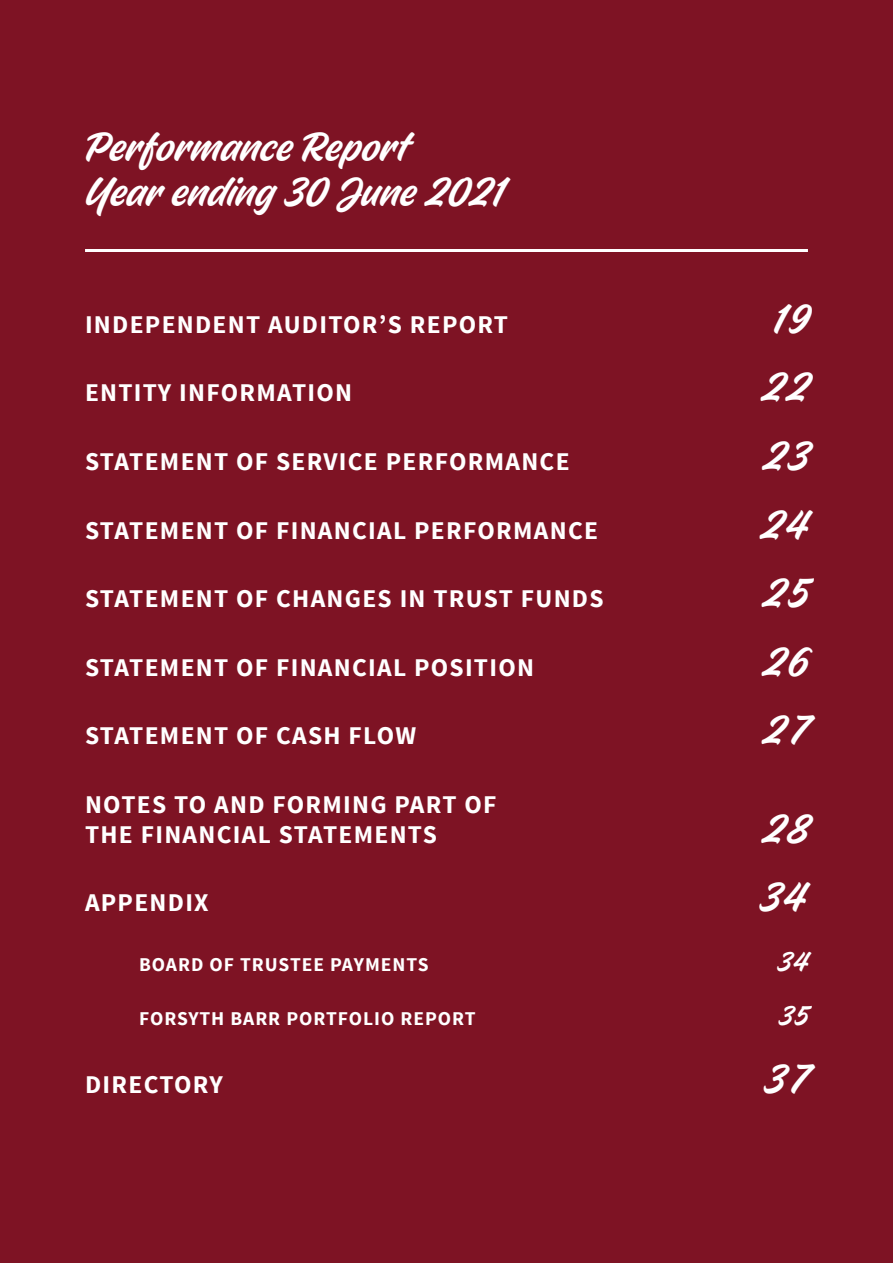
<style>
.page{position:relative;width:893px;height:1263px;background:#7e1324}
.page>*{position:absolute;margin:0;border:0;box-sizing:border-box;transform-origin:0 0}
.t1{font:45px/45px "Fineday Style Twonon connect";color:#fff}
.t2{font:30px "Fineday Style Twonon connect";color:#fff}
.t3{font:700 25.5px/30px "Source Sans Pro";letter-spacing:.05em;color:#fff}
.t4{font:700 19.5px "Source Sans Pro";letter-spacing:.05em;color:#fff}
</style>
<div class="page">
<hr style="left:85px;top:249px;width:723px;height:3px;background:#fff">
<h1 class="t1" style="left:85px;top:130px;width:420px">Performance Report<br>Year ending 30 June 2021</h1>
<p class="t3" style="left:85px;top:310px;width:425px">INDEPENDENT AUDITOR’S REPORT</p>
<h1 class="t1" style="left:771px;top:302px;width:38px">19</h1>
<p class="t3" style="left:85px;top:379px;width:269px">ENTITY INFORMATION</p>
<h1 class="t1" style="left:761px;top:370px;width:48px">22</h1>
<p class="t3" style="left:85px;top:447px;width:486px">STATEMENT OF SERVICE PERFORMANCE</p>
<h1 class="t1" style="left:762px;top:439px;width:47px">23</h1>
<p class="t3" style="left:85px;top:516px;width:515px">STATEMENT OF FINANCIAL PERFORMANCE</p>
<h1 class="t1" style="left:760px;top:507px;width:49px">24</h1>
<p class="t3" style="left:85px;top:584px;width:520px">STATEMENT OF CHANGES IN TRUST FUNDS</p>
<h1 class="t1" style="left:762px;top:576px;width:47px">25</h1>
<p class="t3" style="left:85px;top:653px;width:450px">STATEMENT OF FINANCIAL POSITION</p>
<h1 class="t1" style="left:762px;top:644px;width:47px">26</h1>
<p class="t3" style="left:85px;top:721px;width:333px">STATEMENT OF CASH FLOW</p>
<h1 class="t1" style="left:762px;top:713px;width:47px">27</h1>
<p class="t3" style="left:85px;top:790px;width:413px">NOTES TO AND FORMING PART OF<br>THE FINANCIAL STATEMENTS</p>
<p class="t3" style="left:85px;top:888px;width:125px">APPENDIX</p>
<h1 class="t1" style="left:762px;top:811px;width:48px">28</h1>
<h1 class="t1" style="left:759px;top:880px;width:48px">34</h1>
<p class="t4" style="left:139px;top:952px;width:291px">BOARD OF TRUSTEE PAYMENTS</p>
<p class="t2" style="left:777px;top:946px;width:33px">34</p>
<p class="t4" style="left:139px;top:1005px;width:338px">FORSYTH BARR PORTFOLIO REPORT</p>
<p class="t2" style="left:778px;top:999px;width:31px">35</p>
<p class="t3" style="left:85px;top:1070px;width:139px">DIRECTORY</p>
<h1 class="t1" style="left:763px;top:1062px;width:46px">37</h1>
</div>
